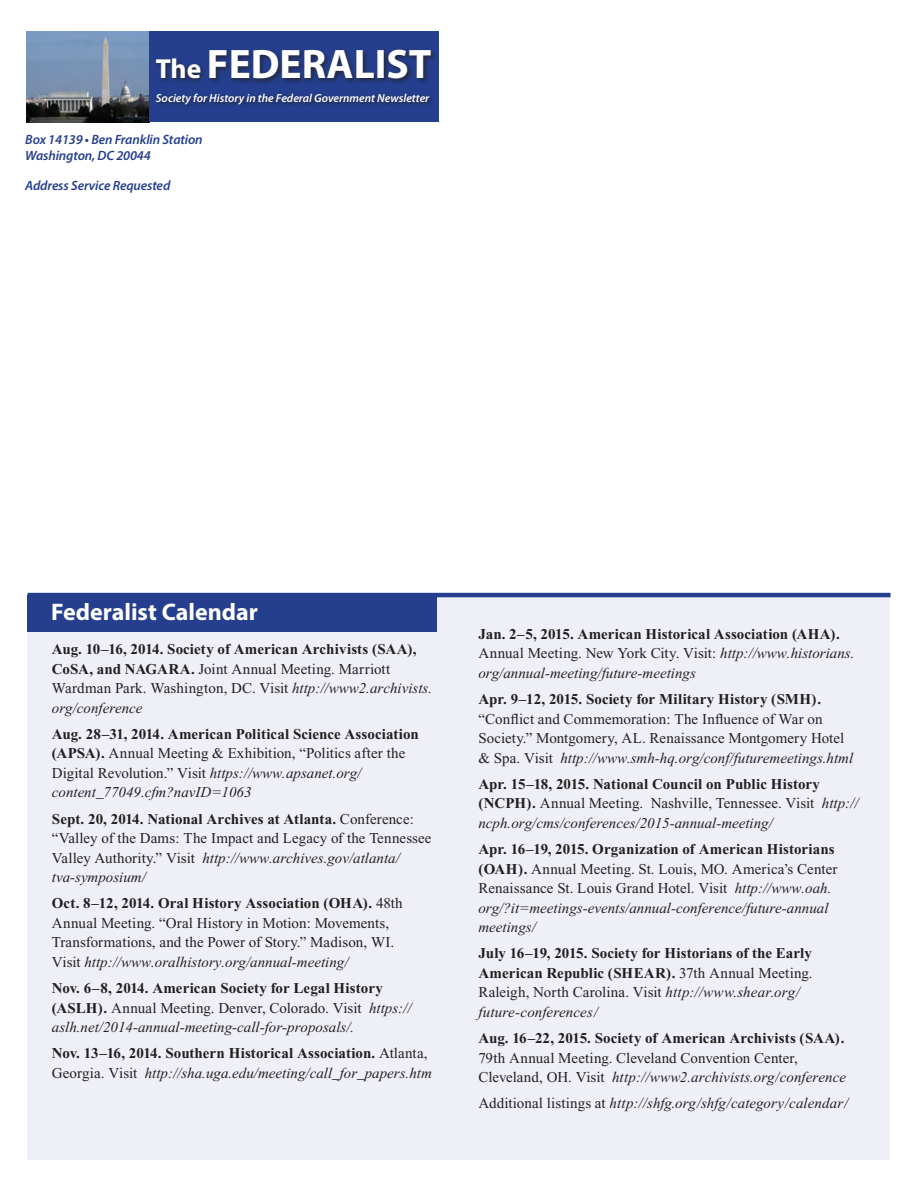
<style>
.page{position:relative;width:918px;height:1188px;background:#fff}
.page>*{position:absolute;margin:0;border:0;box-sizing:border-box;transform-origin:0 0}
.t1{font:700 41.4px "Myriad Pro";color:#fff}
.t2{font:700 24px "Myriad Pro";color:#fff}
.t3{font:15px/19.5px "Times New Roman";letter-spacing:.005em;color:#231f20}
.t4{font:italic 15px/19.5px "Times New Roman";color:#231f20}
.t5{font:700 15px/19.5px "Times New Roman";letter-spacing:.005em;color:#231f20}
.t6{font:italic 600 13.5px/16.5px "Myriad Pro";letter-spacing:-.01em;color:#253f8e}
.t7{font:italic 600 11.7px "Myriad Pro";color:#fff}
.s1{font-size:27.6px}
.s2{font-weight:400}
.s3{font-weight:400;font-style:italic}
.s4{font-weight:700}
.s5{font-style:italic}
.s6{font-weight:700;font-style:normal}
.s7{font-style:normal}
</style>
<div class="page">
<div style="left:27px;top:593px;width:863px;height:567px;background:#eff0f7"></div>
<img style="left:26px;top:31px;width:123px;height:91px">
<div style="left:149px;top:31px;width:290px;height:91px;background:#253f8e"></div>
<div style="left:154px;top:48px;width:284px;height:62px;background:#231f20;opacity:.75"></div>
<hr style="left:28px;top:593px;width:863px;height:4px;background:#253f8e">
<div style="left:28px;top:595px;width:409px;height:36px;background:#253f8e"></div>
<h1 class="t1" style="left:156px;top:37px;width:277px"><span class="s1">The</span> FEDERALIST</h1>
<p class="t7" style="left:156px;top:90px;width:275px">Society for History in the Federal Government Newsletter</p>
<p class="t6" style="left:25px;top:131px;width:179px">Box 14139 • Ben Franklin Station<br>Washington, DC 20044</p>
<p class="t6" style="left:25px;top:177px;width:147px">Address Service Requested</p>
<h2 class="t2" style="left:51px;top:597px;width:208px">Federalist Calendar</h2>
<p class="t5" style="left:52px;top:639px;width:382px">Aug. 10–16, 2014. Society of American Archivists (SAA), CoSA, and NAGARA. <span class="s2">Joint Annual Meeting. Marriott Wardman Park. Washington, DC. Visit</span> <span class="s3">http://www2.archivists. org/conference</span></p>
<p class="t3" style="left:52px;top:724px;width:369px"><span class="s4">Aug. 28–31, 2014. American Political Science Association (APSA).</span> Annual Meeting &amp; Exhibition, “Politics after the Digital Revolution.” Visit <span class="s5">https://www.apsanet.org/ content_77049.cfm?navID=1063</span></p>
<p class="t3" style="left:52px;top:809px;width:381px"><span class="s4">Sept. 20, 2014. National Archives at Atlanta.</span> Conference: “Valley of the Dams: The Impact and Legacy of the Tennessee Valley Authority.” Visit <span class="s5">http://www.archives.gov/atlanta/ tva-symposium/</span></p>
<p class="t3" style="left:52px;top:894px;width:352px"><span class="s4">Oct. 8–12, 2014. Oral History Association (OHA).</span> 48th Annual Meeting. “Oral History in Motion: Movements, Transformations, and the Power of Story.” Madison, WI.<br>Visit <span class="s5">http://www.oralhistory.org/annual-meeting/</span></p>
<p class="t4" style="left:52px;top:979px;width:361px"><span class="s6">Nov. 6–8, 2014. American Society for Legal History (ASLH).</span> <span class="s7">Annual Meeting. Denver, Colorado. Visit</span> https:// aslh.net/2014-annual-meeting-call-for-proposals/.</p>
<p class="t4" style="left:52px;top:1044px;width:382px"><span class="s6">Nov. 13–16, 2014. Southern Historical Association.</span> <span class="s7">Atlanta,<br>Georgia. Visit</span> http://sha.uga.edu/meeting/call_for_papers.htm</p>
<p class="t4" style="left:478px;top:624px;width:377px"><span class="s6">Jan. 2–5, 2015. American Historical Association (AHA).<br></span><span class="s7">Annual Meeting. New York City. Visit:</span> http://www.historians. org/annual-meeting/future-meetings</p>
<p class="t5" style="left:478px;top:689px;width:344px">Apr. 9–12, 2015. Society for Military History (SMH).</p>
<p class="t3" style="left:478px;top:709px;width:376px">“Conflict and Commemoration: The Influence of War on<br>Society.” Montgomery, AL. Renaissance Montgomery Hotel &amp; Spa. Visit <span class="s5">http://www.smh-hq.org/conf/futuremeetings.html</span></p>
<p class="t5" style="left:478px;top:774px;width:382px">Apr. 15–18, 2015. National Council on Public History (NCPH). <span class="s2">Annual Meeting. Nashville, Tennessee. Visit</span> <span class="s3">http:// ncph.org/cms/conferences/2015-annual-meeting/</span></p>
<p class="t4" style="left:478px;top:839px;width:361px"><span class="s6">Apr. 16–19, 2015. Organization of American Historians (OAH).</span> <span class="s7">Annual Meeting. St. Louis, MO. America’s Center Renaissance St. Louis Grand Hotel. Visit</span> http://www.oah. org/?it=meetings-events/annual-conference/future-annual meetings/</p>
<p class="t5" style="left:478px;top:944px;width:336px">July 16–19, 2015. Society for Historians of the Early American Republic (SHEAR). <span class="s2">37th Annual Meeting.<br>Raleigh, North Carolina. Visit</span> <span class="s3">http://www.shear.org/ future-conferences/</span></p>
<p class="t5" style="left:478px;top:1028px;width:367px">Aug. 16–22, 2015. Society of American Archivists (SAA).</p>
<p class="t3" style="left:478px;top:1048px;width:369px">79th Annual Meeting. Cleveland Convention Center,<br>Cleveland, OH. Visit <span class="s5">http://www2.archivists.org/conference</span></p>
<p class="t4" style="left:478px;top:1094px;width:371px"><span class="s7">Additional listings at</span> http://shfg.org/shfg/category/calendar/</p>
</div>
